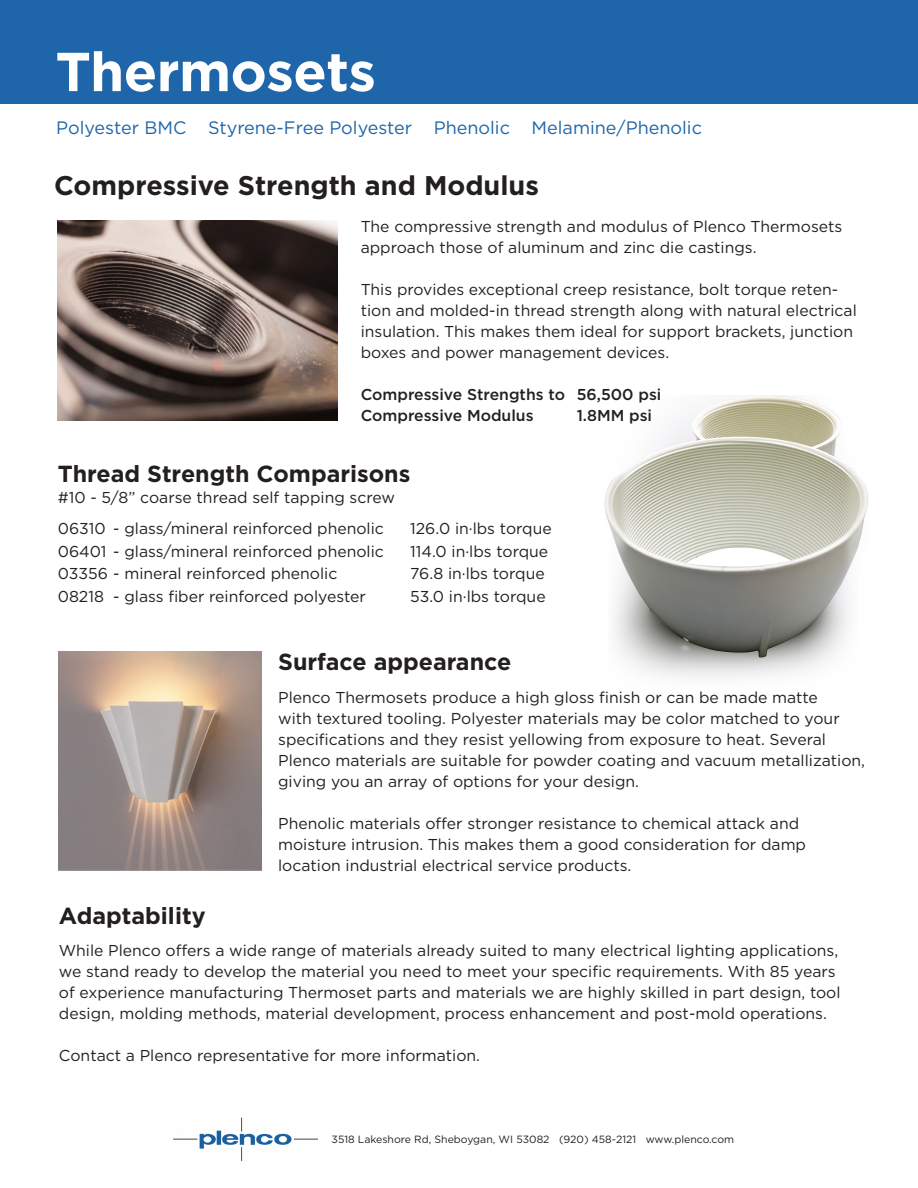
<style>
.page{position:relative;width:918px;height:1188px;background:#fff}
.page>*{position:absolute;margin:0;border:0;box-sizing:border-box;transform-origin:0 0}
.t1{font:700 54.75px "Gotham";letter-spacing:-.01em;color:#fff}
.t2{font:700 27px "Gotham";color:#231f20}
.t3{font:700 23.25px "Gotham";color:#231f20}
.t4{font:18px "Gotham";color:#1e66a9}
.t5{font:15.75px/21px "Gotham";color:#231f20}
.t6{font:500 15.75px "Gotham";color:#231f20}
.t7{font:10.5px "Gotham";color:#231f20}
</style>
<div class="page">
<img style="left:605px;top:396px;width:263px;height:281px">
<div style="left:0;top:0;width:918px;height:104px;background:#1e66a9"></div>
<img style="left:173px;top:1118px;width:144px;height:43px">
<img style="left:58px;top:221px;width:280px;height:199px">
<img style="left:59px;top:652px;width:203px;height:219px">
<p class="t1" style="left:56px;top:35px;width:322px">Thermosets</p>
<p class="t4" style="left:56px;top:116px;width:647px">Polyester BMC Styrene-Free Polyester Phenolic Melamine/Phenolic</p>
<p class="t2" style="left:54px;top:167px;width:486px">Compressive Strength and Modulus</p>
<p class="t5" style="left:361px;top:216px;width:483px">The compressive strength and modulus of Plenco Thermosets approach those of aluminum and zinc die castings.</p>
<p class="t5" style="left:361px;top:279px;width:498px">This provides exceptional creep resistance, bolt torque reten&shy;tion and molded-in thread strength along with natural electrical insulation. This makes them ideal for support brackets, junction boxes and power management devices.</p>
<p class="t6" style="left:361px;top:384px;width:302px">Compressive Strengths to 56,500 psi</p>
<p class="t6" style="left:361px;top:405px;width:174px">Compressive Modulus</p>
<p class="t6" style="left:577px;top:405px;width:77px">1.8MM psi</p>
<p class="t3" style="left:58px;top:459px;width:354px">Thread Strength Comparisons</p>
<p class="t5" style="left:58px;top:487px;width:339px">#10 - 5/8” coarse thread self tapping screw</p>
<p class="t5" style="left:58px;top:518px;width:328px">06310 - glass/mineral reinforced phenolic</p>
<p class="t5" style="left:410px;top:518px;width:143px">126.0 in·lbs torque</p>
<p class="t5" style="left:58px;top:540px;width:328px">06401 - glass/mineral reinforced phenolic</p>
<p class="t5" style="left:410px;top:540px;width:140px">114.0 in·lbs torque</p>
<p class="t5" style="left:58px;top:563px;width:281px">03356 - mineral reinforced phenolic</p>
<p class="t5" style="left:410px;top:563px;width:136px">76.8 in·lbs torque</p>
<p class="t5" style="left:58px;top:585px;width:310px">08218 - glass fiber reinforced polyester</p>
<p class="t5" style="left:410px;top:585px;width:137px">53.0 in·lbs torque</p>
<p class="t3" style="left:278px;top:646px;width:235px">Surface appearance</p>
<p class="t5" style="left:278px;top:686px;width:588px">Plenco Thermosets produce a high gloss finish or can be made matte<br>with textured tooling. Polyester materials may be color matched to your specifications and they resist yellowing from exposure to heat. Several Plenco materials are suitable for powder coating and vacuum metallization, giving you an array of options for your design.</p>
<p class="t5" style="left:278px;top:812px;width:529px">Phenolic materials offer stronger resistance to chemical attack and moisture intrusion. This makes them a good consideration for damp location industrial electrical service products.</p>
<p class="t3" style="left:59px;top:900px;width:148px">Adaptability</p>
<p class="t5" style="left:59px;top:940px;width:783px">While Plenco offers a wide range of materials already suited to many electrical lighting applications, we stand ready to develop the material you need to meet your specific requirements. With 85 years of experience manufacturing Thermoset parts and materials we are highly skilled in part design, tool design, molding methods, material development, process enhancement and post-mold operations.</p>
<p class="t5" style="left:59px;top:1045px;width:423px">Contact a Plenco representative for more information.</p>
<p class="t7" style="left:332px;top:1132px;width:404px">3518 Lakeshore Rd, Sheboygan, WI 53082 (920) 458-2121 www.plenco.com</p>
</div>
